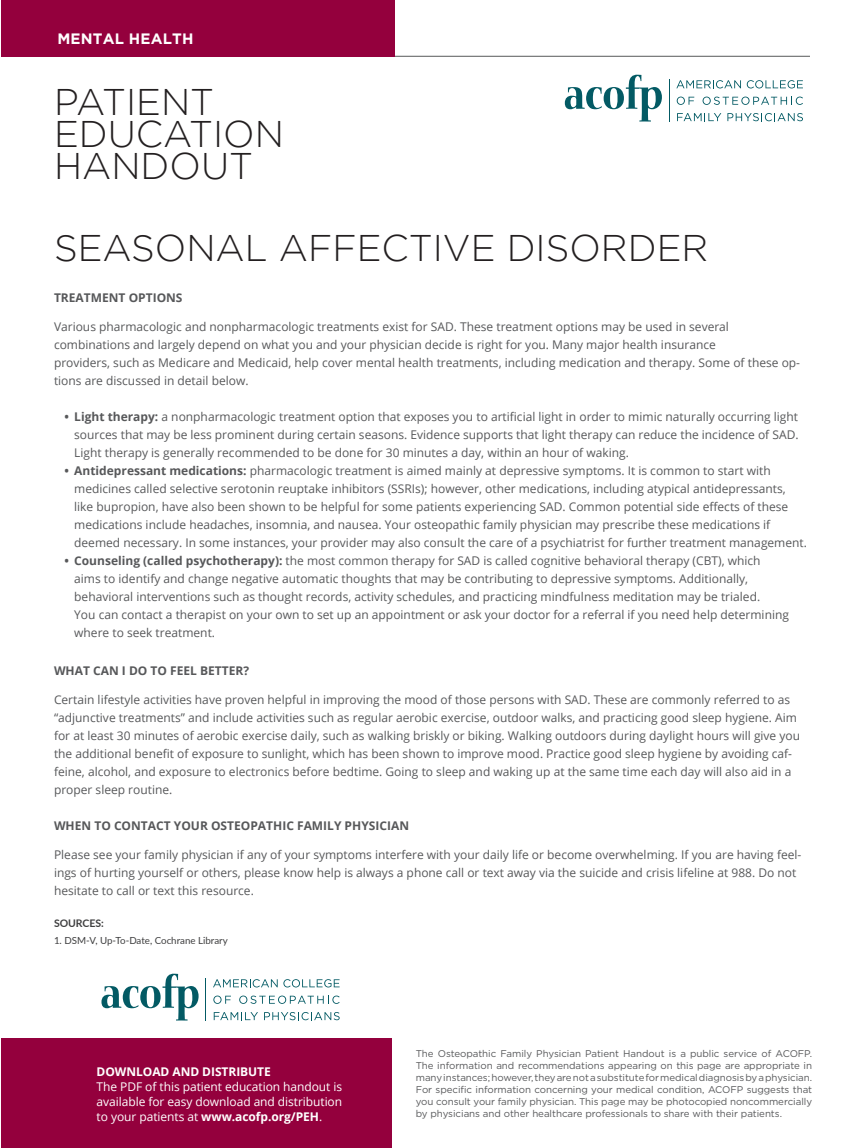
<style>
.page{position:relative;width:864px;height:1148px;background:#fff}
.page>*{position:absolute;margin:0;border:0;box-sizing:border-box;transform-origin:0 0}
.t1{font:300 37.05px/32px "Gotham";color:#231f20}
.t2{font:700 15px "Gotham";letter-spacing:.015em;color:#fff}
.t3{font:12px/18px "Open Sans";color:#57585a}
.t4{font:12px/15px "Open Sans";letter-spacing:-.005em;color:#fff;text-align:justify}
.t5{font:700 12px "Open Sans";color:#57585a}
.t6{font:700 12px "Open Sans";letter-spacing:-.005em;color:#fff}
.t7{font:700 10.5px "Lato";letter-spacing:-.005em;color:#3e3e3f}
.t8{font:9.75px/12px "Gotham";letter-spacing:-.005em;color:#57585a;text-align:justify}
.t9{font:9.75px "Lato";color:#3e3e3f}
.s1{font-weight:700}
</style>
<div class="page">
<hr style="left:54px;top:56px;width:756px;height:1px;background:#57585a">
<div style="left:1px;top:0;width:394px;height:56px;background:#94003d"></div>
<div style="left:1px;top:1038px;width:391px;height:110px;background:#94003d"></div>
<svg style="left:101px;top:973px;width:98px;height:47px"></svg>
<svg style="left:213px;top:979px;width:127px;height:8px"></svg>
<svg style="left:213px;top:995px;width:18px;height:8px"></svg>
<svg style="left:239px;top:995px;width:101px;height:8px"></svg>
<svg style="left:214px;top:1012px;width:44px;height:8px"></svg>
<svg style="left:264px;top:1012px;width:76px;height:8px"></svg>
<hr style="left:206px;top:978px;width:1px;height:42px;background:#035a64">
<svg style="left:565px;top:75px;width:97px;height:47px"></svg>
<svg style="left:676px;top:80px;width:65px;height:8px"></svg>
<svg style="left:747px;top:80px;width:56px;height:8px"></svg>
<svg style="left:677px;top:97px;width:17px;height:8px"></svg>
<svg style="left:703px;top:97px;width:100px;height:8px"></svg>
<svg style="left:677px;top:113px;width:44px;height:8px"></svg>
<svg style="left:727px;top:113px;width:76px;height:8px"></svg>
<hr style="left:669px;top:79px;width:1px;height:42px;background:#035a64">
<p class="t2" style="left:57px;top:30px;width:138px">MENTAL HEALTH</p>
<h1 class="t1" style="left:54px;top:85px;width:232px">PATIENT<br>EDUCATION<br>HANDOUT</h1>
<h1 class="t1" style="left:54px;top:231px;width:656px">SEASONAL AFFECTIVE DISORDER</h1>
<p class="t5" style="left:54px;top:289px;width:130px">TREATMENT OPTIONS</p>
<p class="t3" style="left:54px;top:317px;width:748px">Various pharmacologic and nonpharmacologic treatments exist for SAD. These treatment options may be used in several combinations and largely depend on what you and your physician decide is right for you. Many major health insurance<br>providers, such as Medicare and Medicaid, help cover mental health treatments, including medication and therapy. Some of these op&shy;tions are discussed in detail below.</p>
<p class="t3" style="left:74px;top:407px;width:726px;text-align:justify;text-indent:-10px"><span class="s1">• Light therapy:</span> a nonpharmacologic treatment option that exposes you to artificial light in order to mimic naturally occurring light sources that may be less prominent during certain seasons. Evidence supports that light therapy can reduce the incidence of SAD.<br>Light therapy is generally recommended to be done for 30 minutes a day, within an hour of waking.</p>
<p class="t3" style="left:74px;top:461px;width:734px;text-indent:-10px"><span class="s1">• Antidepressant medications:</span> pharmacologic treatment is aimed mainly at depressive symptoms. It is common to start with medicines called selective serotonin reuptake inhibitors (SSRIs); however, other medications, including atypical antidepressants, like bupropion, have also been shown to be helpful for some patients experiencing SAD. Common potential side effects of these medications include headaches, insomnia, and nausea. Your osteopathic family physician may prescribe these medications if deemed necessary. In some instances, your provider may also consult the care of a psychiatrist for further treatment management.</p>
<p class="t3" style="left:74px;top:551px;width:716px;text-indent:-10px"><span class="s1">• Counseling (called psychotherapy):</span> the most common therapy for SAD is called cognitive behavioral therapy (CBT), which aims to identify and change negative automatic thoughts that may be contributing to depressive symptoms. Additionally, behavioral interventions such as thought records, activity schedules, and practicing mindfulness meditation may be trialed.<br>You can contact a therapist on your own to set up an appointment or ask your doctor for a referral if you need help determining where to seek treatment.</p>
<p class="t5" style="left:54px;top:662px;width:197px">WHAT CAN I DO TO FEEL BETTER?</p>
<p class="t3" style="left:54px;top:690px;width:748px">Certain lifestyle activities have proven helpful in improving the mood of those persons with SAD. These are commonly referred to as “adjunctive treatments” and include activities such as regular aerobic exercise, outdoor walks, and practicing good sleep hygiene. Aim for at least 30 minutes of aerobic exercise daily, such as walking briskly or biking. Walking outdoors during daylight hours will give you the additional benefit of exposure to sunlight, which has been shown to improve mood. Practice good sleep hygiene by avoiding caf&shy;feine, alcohol, and exposure to electronics before bedtime. Going to sleep and waking up at the same time each day will also aid in a proper sleep routine.</p>
<p class="t5" style="left:54px;top:817px;width:357px">WHEN TO CONTACT YOUR OSTEOPATHIC FAMILY PHYSICIAN</p>
<p class="t3" style="left:54px;top:845px;width:749px">Please see your family physician if any of your symptoms interfere with your daily life or become overwhelming. If you are having feel&shy;ings of hurting yourself or others, please know help is always a phone call or text away via the suicide and crisis lifeline at 988. Do not hesitate to call or text this resource.</p>
<p class="t7" style="left:54px;top:915px;width:51px">SOURCES:</p>
<p class="t9" style="left:54px;top:933px;width:175px">1. DSM-V, Up-To-Date, Cochrane Library</p>
<p class="t6" style="left:97px;top:1063px;width:176px">DOWNLOAD AND DISTRIBUTE</p>
<p class="t4" style="left:97px;top:1079px;width:247px">The PDF of this patient education handout is available for easy download and distribution to your patients at <span class="s1">www.acofp.org/PEH</span>.</p>
<p class="t8" style="left:416px;top:1047px;width:398px">The Osteopathic Family Physician Patient Handout is a public service of ACOFP.<br>The information and recommendations appearing on this page are appropriate in many instances; however, they are not a substitute for medical diagnosis by a physician.<br>For specific information concerning your medical condition, ACOFP suggests that you consult your family physician. This page may be photocopied noncommercially by physicians and other healthcare professionals to share with their patients.</p>
</div>
